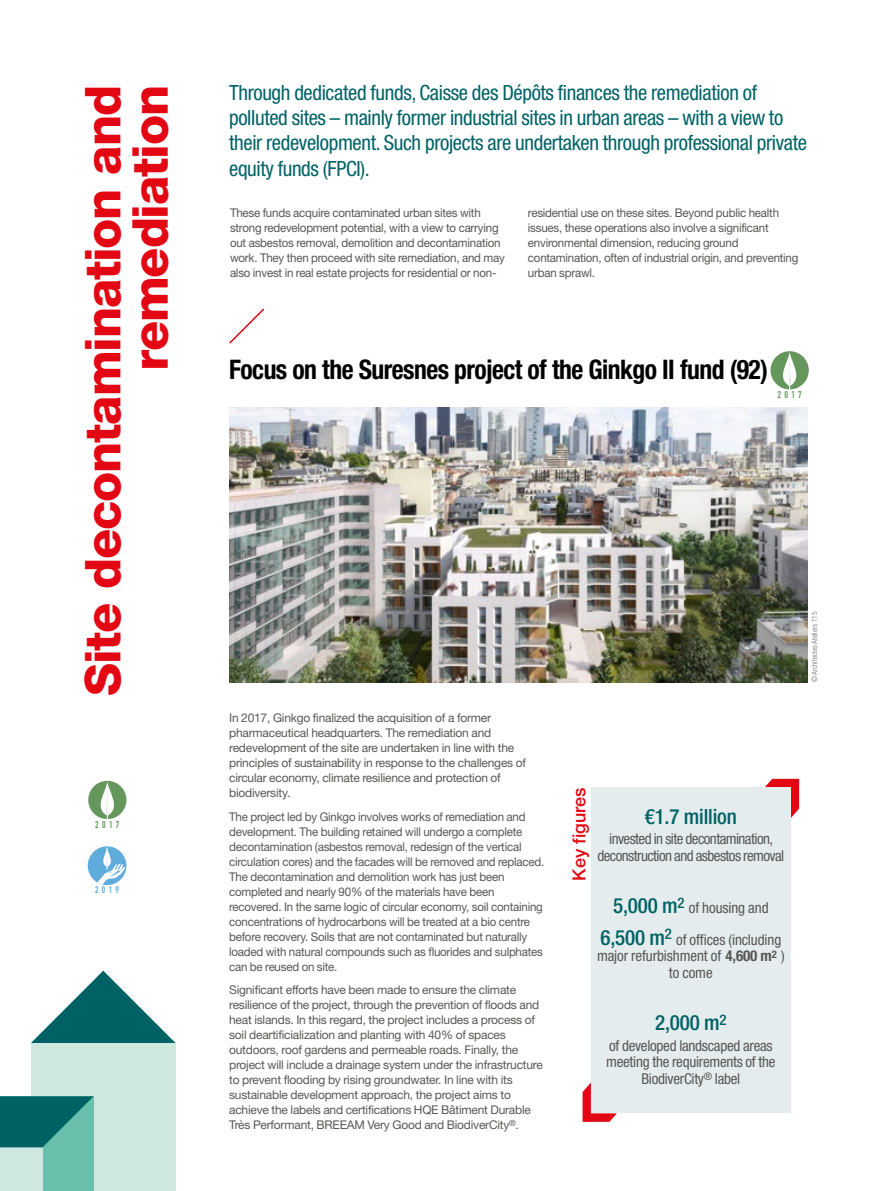
<style>
.page{position:relative;width:893px;height:1191px;background:#fff}
.page>*{position:absolute;margin:0;border:0;box-sizing:border-box;transform-origin:0 0}
.t1{font:800 49.5px/47.2px "Helvetica Neue LT Pro";letter-spacing:-.025em;color:#e30613;text-align:right}
.t2{font:700 condensed 27px "Helvetica Neue LT Pro";letter-spacing:-.02em;color:#000;scale:.95 1}
.t3{font:condensed 21px/25.2px "Helvetica Neue LT Pro";letter-spacing:-.015em;color:#006265}
.t4{font:500 condensed 21px "Helvetica Neue LT Pro";letter-spacing:-.005em;color:#006265}
.t5{font:500 18px "Helvetica Neue LT Pro";color:#e30613}
.t6{font:condensed 15px/16.5px "Helvetica Neue LT Pro";letter-spacing:-.015em;color:#575756;text-align:center}
.t7{font:condensed 15px/16.5px "Helvetica Neue LT Pro";letter-spacing:-.035em;color:#575756;text-align:center}
.t8{font:12px/15px "Helvetica Neue LT Pro";letter-spacing:-.02em;color:#575756;scale:.96 1}
.t9{font:12px/15px "Helvetica Neue LT Pro";letter-spacing:-.02em;color:#575756}
.t10{font:700 9.75px "DIN Condensed";letter-spacing:.34em;color:rgb(63 126 52/.8)}
.t11{font:700 9.6px "DIN Condensed";color:rgb(55 152 212/.8)}
.t12{font:300 condensed 7.5px "Helvetica Neue LT Pro";color:#6b6b6a}
.s1{font-weight:500;font-size:21px;color:#006265}
.s2{font-weight:700}
</style>
<div class="page">
<svg style="left:229px;top:308px;width:36px;height:36px"></svg>
<img style="left:229px;top:408px;width:579px;height:274px">
<svg style="left:770px;top:351px;width:39px;height:38px"></svg>
<svg style="left:775px;top:351px;width:29px;height:35px"></svg>
<hr style="left:789px;top:354px;width:1px;height:41px;background:#fff">
<svg style="left:765px;top:779px;width:34px;height:39px"></svg>
<svg style="left:583px;top:1082px;width:34px;height:39px"></svg>
<div style="left:591px;top:787px;width:200px;height:326px;background:#e5eced"></div>
<div style="left:31px;top:1043px;width:145px;height:148px;background:#cee7df"></div>
<div style="left:0;top:1096px;width:94px;height:95px;background:#69c0ac"></div>
<div style="left:0;top:1145px;width:42px;height:46px;background:#cee7df"></div>
<svg style="left:0;top:970px;width:176px;height:177px"></svg>
<svg style="left:88px;top:781px;width:38px;height:38px"></svg>
<svg style="left:93px;top:781px;width:28px;height:34px"></svg>
<hr style="left:107px;top:784px;width:1px;height:41px;background:#fff">
<div style="left:88px;top:846px;width:38px;height:39px;background:#5facdc;border-radius:50%"></div>
<svg style="left:97px;top:847px;width:28px;height:37px"></svg>
<h1 class="t1" style="left:79px;top:696px;width:612px;rotate:-90deg">Site decontamination and remediation</h1>
<p class="t3" style="left:229px;top:80px;width:579px">Through dedicated funds, Caisse des Dépôts finances the remediation of polluted sites – mainly former industrial sites in urban areas – with a view to their redevelopment. Such projects are undertaken through professional private equity funds (FPCI).</p>
<p class="t8" style="left:230px;top:205px;width:288px">These funds acquire contaminated urban sites with strong redevelopment potential, with a view to carrying out asbestos removal, demolition and decontamination work. They then proceed with site remediation, and may also invest in real estate projects for residential or non-</p>
<p class="t8" style="left:528px;top:205px;width:283px">residential use on these sites. Beyond public health issues, these operations also involve a significant environmental dimension, reducing ground contamination, often of industrial origin, and preventing urban sprawl.</p>
<h2 class="t2" style="left:229px;top:353px;width:569px">Focus on the Suresnes project of the Ginkgo II fund (92)</h2>
<p class="t10" style="left:777px;top:388px;width:26px">2017</p>
<p class="t12" style="left:810px;top:682px;width:72px;rotate:-90deg">© Architectes Ateliers 115</p>
<p class="t10" style="left:95px;top:817px;width:26px">2017</p>
<p class="t11" style="left:95px;top:883px;width:25px">2019</p>
<p class="t9" style="left:229px;top:710px;width:298px">In 2017, Ginkgo finalized the acquisition of a former pharmaceutical headquarters. The remediation and redevelopment of the site are undertaken in line with the principles of sustainability in response to the challenges of circular economy, climate resilience and protection of biodiversity.</p>
<p class="t8" style="left:229px;top:808px;width:330px">The project led by Ginkgo involves works of remediation and development. The building retained will undergo a complete decontamination (asbestos removal, redesign of the vertical circulation cores) and the facades will be removed and replaced.<br>The decontamination and demolition work has just been completed and nearly 90% of the materials have been recovered. In the same logic of circular economy, soil containing concentrations of hydrocarbons will be treated at a bio centre before recovery. Soils that are not contaminated but naturally loaded with natural compounds such as fluorides and sulphates can be reused on site.</p>
<p class="t9" style="left:229px;top:982px;width:315px">Significant efforts have been made to ensure the climate resilience of the project, through the prevention of floods and heat islands. In this regard, the project includes a process of soil deartificialization and planting with 40% of spaces outdoors, roof gardens and permeable roads. Finally, the project will include a drainage system under the infrastructure to prevent flooding by rising groundwater. In line with its sustainable development approach, the project aims to achieve the labels and certifications HQE Bâtiment Durable Très Performant, BREEAM Very Good and BiodiverCity<sup>®</sup>.</p>
<h3 class="t5" style="left:568px;top:880px;width:95px;rotate:-90deg">Key figures</h3>
<h3 class="t4" style="left:645px;top:803px;width:94px">€1.7 million</h3>
<p class="t7" style="left:597px;top:830px;width:188px">invested in site decontamination, deconstruction and asbestos removal</p>
<p class="t6" style="left:600px;top:892px;width:182px;line-height:31.5px"><span class="s1">5,000 m</span><sup>2</sup> of housing and<br><span class="s1">6,500 m</span><sup>2</sup> of offices (including</p>
<p class="t6" style="left:597px;top:947px;width:189px">major refurbishment of <span class="s2">4,600 m</span><sup>2</sup> ) to come</p>
<h3 class="t4" style="left:655px;top:1010px;width:73px">2,000 m<sup>2</sup></h3>
<p class="t6" style="left:606px;top:1037px;width:171px">of developed landscaped areas meeting the requirements of the<br>BiodiverCity<sup>®</sup> label</p>
</div>
